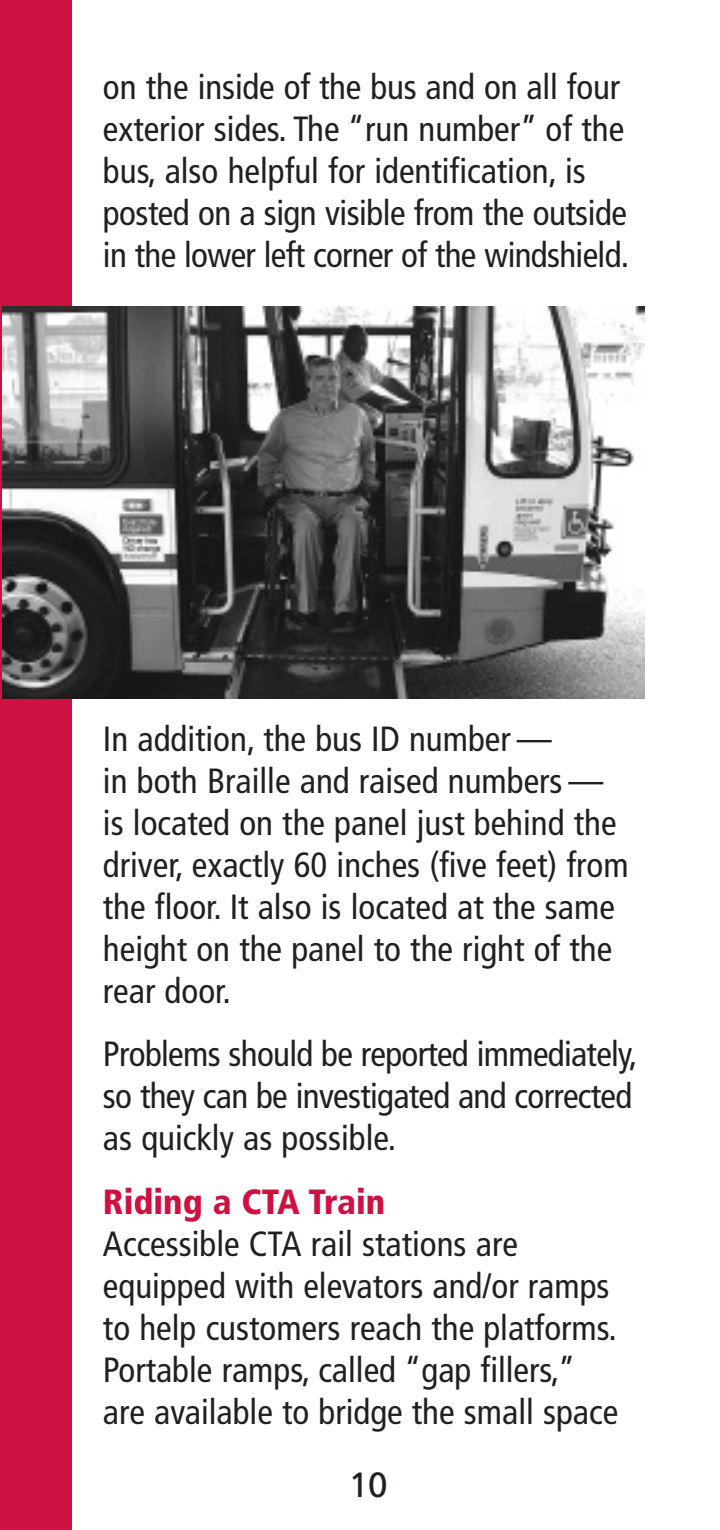
<style>
.page{position:relative;width:720px;height:1530px;background:#fff}
.page>*{position:absolute;margin:0;border:0;box-sizing:border-box;transform-origin:0 0}
.t1{font:condensed 35px/42px "Frutiger";color:#231f20}
.t2{font:condensed 35px/42px "Frutiger";letter-spacing:-.02em;color:#231f20}
.t3{font:900 condensed 35px "Frutiger";color:#cd1141}
.t4{font:35px "Frutiger";color:#231f20}
</style>
<div class="page">
<div style="left:0;top:0;width:72px;height:1530px;background:#cd1141"></div>
<img style="left:3px;top:306px;width:641px;height:393px">
<p class="t1" style="left:103px;top:69px;width:528px">on the inside of the bus and on all four exterior sides. The “run number” of the bus, also helpful for identification, is posted on a sign visible from the outside in the lower left corner of the windshield.</p>
<p class="t1" style="left:103px;top:720px;width:527px">In addition, the bus ID number —<br>in both Braille and raised numbers — is located on the panel just behind the driver, exactly 60 inches (five feet) from the floor. It also is located at the same height on the panel to the right of the rear door.</p>
<p class="t2" style="left:103px;top:1036px;width:536px">Problems should be reported immediately, so they can be investigated and corrected as quickly as possible.</p>
<p class="t3" style="left:103px;top:1188px;width:284px">Riding a CTA Train</p>
<p class="t1" style="left:103px;top:1226px;width:517px">Accessible CTA rail stations are equipped with elevators and/or ramps to help customers reach the platforms.<br>Portable ramps, called “gap fillers,” are available to bridge the small space</p>
<p class="t4" style="left:349px;top:1470px;width:40px">10</p>
</div>
